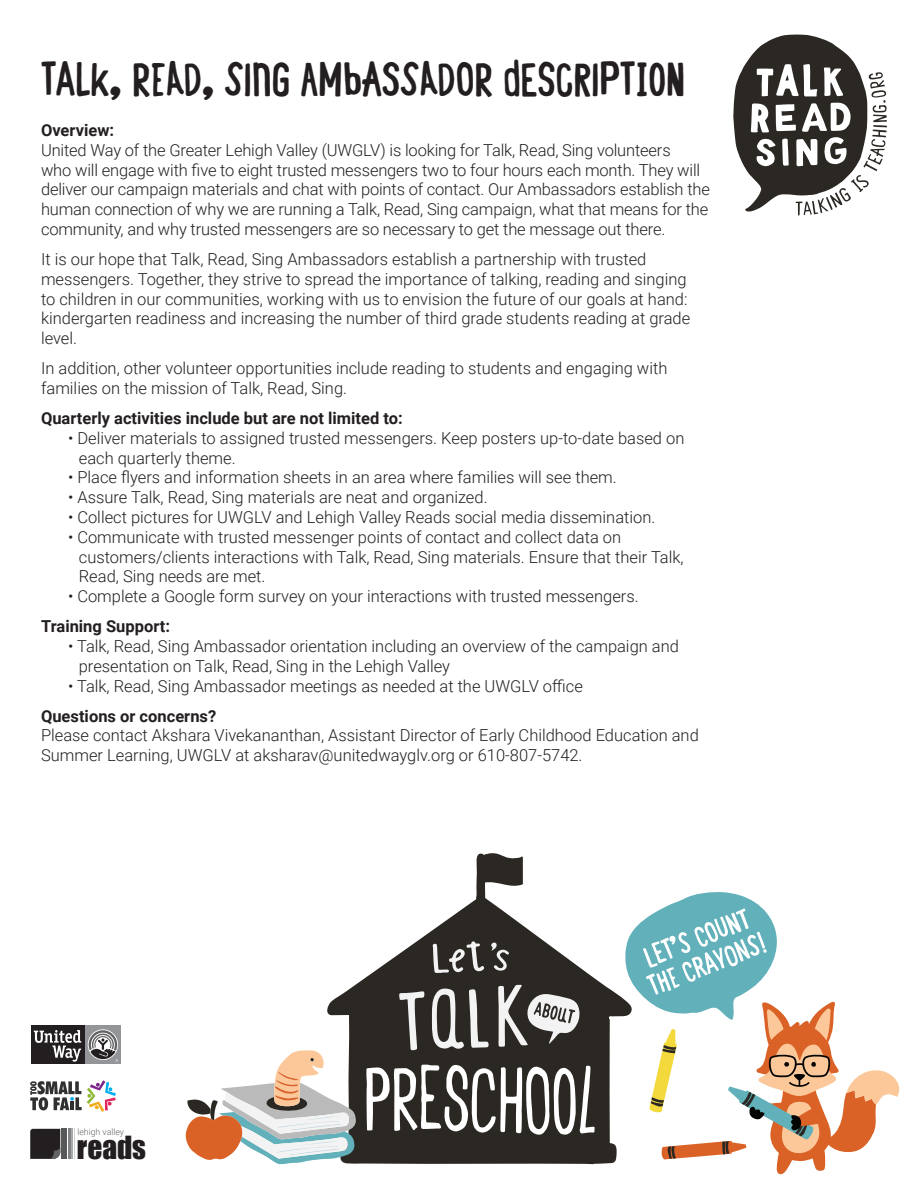
<style>
.page{position:relative;width:918px;height:1188px;background:#fff}
.page>*{position:absolute;margin:0;border:0;box-sizing:border-box;transform-origin:0 0}
.t1{font:45px "TRS Hand F Bold";color:#231f20}
.t2{font:29.25px "Impact";color:#231f20}
.t3{font:300 16.5px/19.8px "Roboto";color:#231f20}
.t4{font:700 16.5px "Roboto";color:#231f20}
.t5{font:300 8.85px "Roboto";color:#636366}
</style>
<div class="page">
<svg style="left:327px;top:853px;width:297px;height:311px"></svg>
<svg style="left:432px;top:941px;width:77px;height:32px"></svg>
<svg style="left:399px;top:985px;width:181px;height:65px"></svg>
<svg style="left:366px;top:1064px;width:229px;height:71px"></svg>
<svg style="left:30px;top:1080px;width:86px;height:32px"></svg>
<div style="left:61px;top:1129px;width:6px;height:30px;background:#57585a"></div>
<hr style="left:68px;top:1129px;width:3px;height:30px;background:#808285">
<hr style="left:72px;top:1129px;width:1px;height:30px;background:#a8a9ad">
<hr style="left:74px;top:1129px;width:1px;height:30px;background:#d1d2d4">
<svg style="left:30px;top:1129px;width:31px;height:30px"></svg>
<svg style="left:624px;top:892px;width:276px;height:283px"></svg>
<svg style="left:733px;top:35px;width:154px;height:180px"></svg>
<svg style="left:185px;top:1050px;width:171px;height:114px"></svg>
<svg style="left:31px;top:1025px;width:90px;height:1px"></svg>
<div style="left:85px;top:1026px;width:36px;height:38px;background:#939598"></div>
<svg style="left:88px;top:1029px;width:30px;height:31px"></svg>
<div style="left:31px;top:1026px;width:54px;height:38px;background:#231f20"></div>
<svg style="left:34px;top:1030px;width:47px;height:32px"></svg>
<svg style="left:89px;top:1030px;width:29px;height:32px"></svg>
<p class="t1" style="left:41px;top:53px;width:646px">TALK, READ, SING AMBASSADOR DESCRIPTION</p>
<p class="t4" style="left:41px;top:119px;width:75px">Overview:</p>
<p class="t3" style="left:41px;top:139px;width:670px">United Way of the Greater Lehigh Valley (UWGLV) is looking for Talk, Read, Sing volunteers<br>who will engage with five to eight trusted messengers two to four hours each month. They will deliver our campaign materials and chat with points of contact. Our Ambassadors establish the human connection of why we are running a Talk, Read, Sing campaign, what that means for the community, and why trusted messengers are so necessary to get the message out there.</p>
<p class="t3" style="left:41px;top:249px;width:651px">It is our hope that Talk, Read, Sing Ambassadors establish a partnership with trusted messengers. Together, they strive to spread the importance of talking, reading and singing to children in our communities, working with us to envision the future of our goals at hand: kindergarten readiness and increasing the number of third grade students reading at grade level.</p>
<p class="t3" style="left:41px;top:358px;width:628px">In addition, other volunteer opportunities include reading to students and engaging with families on the mission of Talk, Read, Sing.</p>
<p class="t4" style="left:41px;top:407px;width:363px">Quarterly activities include but are not limited to:</p>
<p class="t3" style="left:68px;top:427px;width:618px">• Deliver materials to assigned trusted messengers. Keep posters up-to-date based on</p>
<p class="t3" style="left:79px;top:447px;width:158px">each quarterly theme.</p>
<p class="t3" style="left:68px;top:467px;width:550px">• Place flyers and information sheets in an area where families will see them.</p>
<p class="t3" style="left:68px;top:487px;width:421px">• Assure Talk, Read, Sing materials are neat and organized.</p>
<p class="t3" style="left:68px;top:507px;width:589px">• Collect pictures for UWGLV and Lehigh Valley Reads social media dissemination.</p>
<p class="t3" style="left:68px;top:526px;width:555px">• Communicate with trusted messenger points of contact and collect data on</p>
<p class="t3" style="left:79px;top:546px;width:606px">customers/clients interactions with Talk, Read, Sing materials. Ensure that their Talk,</p>
<p class="t3" style="left:79px;top:566px;width:188px">Read, Sing needs are met.</p>
<p class="t3" style="left:68px;top:586px;width:572px">• Complete a Google form survey on your interactions with trusted messengers.</p>
<p class="t4" style="left:41px;top:615px;width:131px">Training Support:</p>
<p class="t3" style="left:68px;top:636px;width:612px">• Talk, Read, Sing Ambassador orientation including an overview of the campaign and</p>
<p class="t3" style="left:79px;top:655px;width:373px">presentation on Talk, Read, Sing in the Lehigh Valley</p>
<p class="t3" style="left:68px;top:675px;width:516px">• Talk, Read, Sing Ambassador meetings as needed at the UWGLV office</p>
<p class="t4" style="left:41px;top:704px;width:177px">Questions or concerns?</p>
<p class="t3" style="left:41px;top:725px;width:659px">Please contact Akshara Vivekananthan, Assistant Director of Early Childhood Education and<br>Summer Learning, UWGLV at aksharav@unitedwayglv.org or 610-807-5742.</p>
<p class="t5" style="left:77px;top:1126px;width:48px">lehigh valley</p>
<h2 class="t2" style="left:77px;top:1125px;width:71px">reads</h2>
</div>
